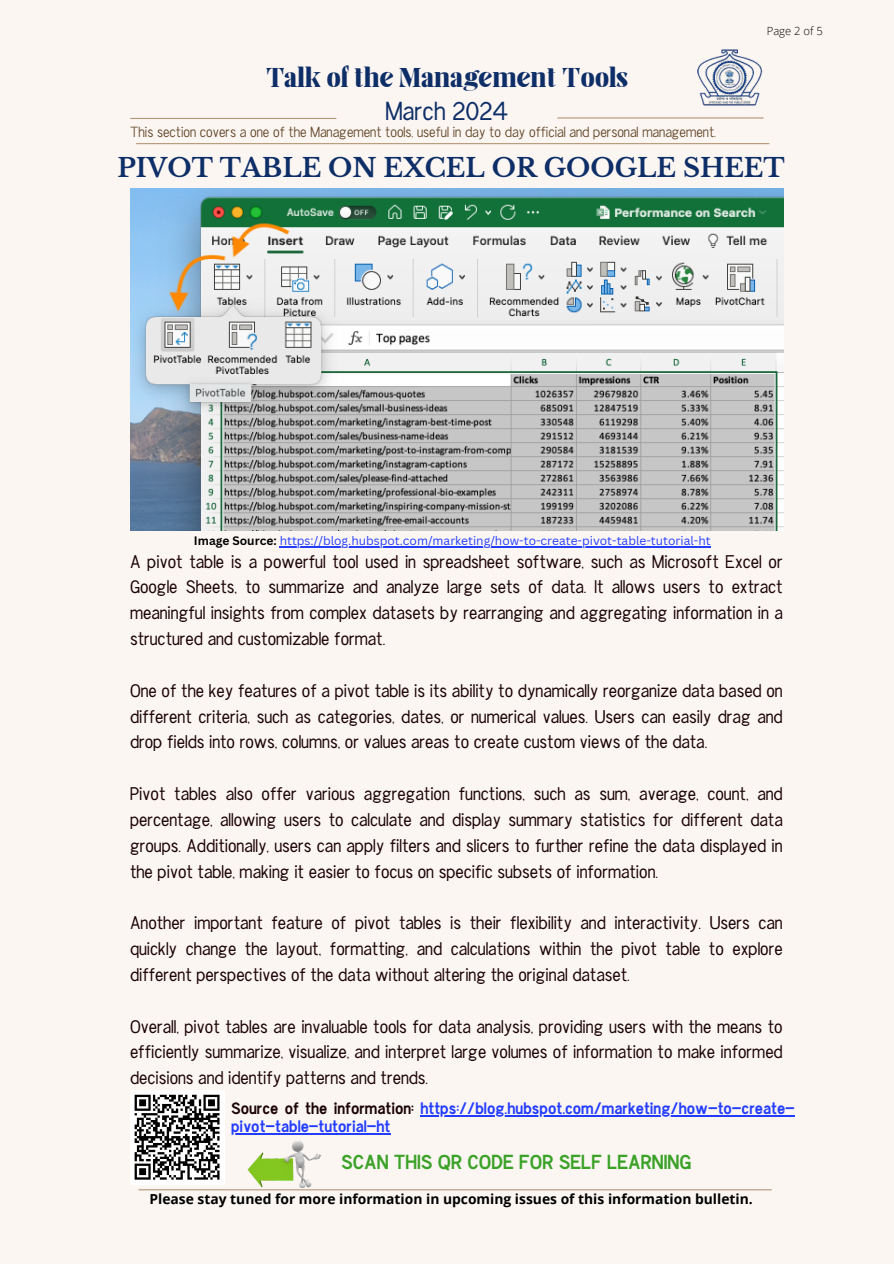
<style>
.page{position:relative;width:894px;height:1264px;background:#fff}
.page>*{position:absolute;margin:0;border:0;box-sizing:border-box;transform-origin:0 0}
.t1{font:26.55px "Chester Sans";color:#0d2e67}
.t2{font:26.25px "Elika Gorica";color:#0d2e67}
.t3{font:700 25.65px "Libre Baskerville";color:#0d2e67}
.t4{font:700 20.7px "Chester Sans";color:#3ba228}
.t5{font:18.75px/25.8px "Chester Sans";color:#1b0403;text-align:justify}
.t6{font:700 16.95px/18px "Chester Sans";color:#233dff}
.t7{font:300 15px "Chester Sans";color:#624728}
.t8{font:700 13.8px "Open Sans";color:#000}
.t9{font:12px "Canva Sans";color:#233dff}
.t10{font:300 11.25px "Open Sans";color:#000}
.s1{font-weight:700;color:#000}
.s2{color:#1b0403}
</style>
<div class="page">
<div style="left:0;top:0;width:893px;height:1263px;background:#fcf6f3"></div>
<hr style="left:557px;top:117px;width:206px;height:1px;background:#b39675">
<hr style="left:136px;top:143px;width:632px;height:1px;background:#b39675">
<img style="left:697px;top:49px;width:66px;height:57px">
<hr style="left:139px;top:1189px;width:632px;height:1px;background:#b39675">
<hr style="left:130px;top:118px;width:206px;height:1px;background:#b39675">
<img style="left:130px;top:188px;width:652px;height:342px">
<hr style="left:279px;top:546px;width:431px;height:1px;background:#233dff">
<div style="left:130px;top:1090px;width:94px;height:94px;background:#fff"></div>
<svg style="left:134px;top:1094px;width:86px;height:86px"></svg>
<img style="left:240px;top:1134px;width:85px;height:57px">
<hr style="left:420px;top:1115px;width:374px;height:1px;background:#233dff">
<hr style="left:231px;top:1133px;width:159px;height:1px;background:#233dff">
<h2 class="t2" style="left:265px;top:68px;width:363px">Talk of the Management Tools</h2>
<p class="t7" style="left:130px;top:125px;width:587px">This section covers a one of the Management tools, useful in day to day official and personal management.</p>
<h1 class="t1" style="left:385px;top:98px;width:124px">March 2024</h1>
<p class="t10" style="left:766px;top:23px;width:57px">Page 2 of 5</p>
<h3 class="t3" style="left:117px;top:152px;width:668px">PIVOT TABLE ON EXCEL OR GOOGLE SHEET</h3>
<p class="t9" style="left:194px;top:532px;width:518px"><span class="s1">Image Source:</span> https://blog.hubspot.com/marketing/how-to-create-pivot-table-tutorial-ht</p>
<p class="t5" style="left:130px;top:549px;width:654px">A pivot table is a powerful tool used in spreadsheet software, such as Microsoft Excel or Google Sheets, to summarize and analyze large sets of data. It allows users to extract meaningful insights from complex datasets by rearranging and aggregating information in a structured and customizable format.</p>
<p class="t5" style="left:130px;top:678px;width:654px">One of the key features of a pivot table is its ability to dynamically reorganize data based on different criteria, such as categories, dates, or numerical values. Users can easily drag and drop fields into rows, columns, or values areas to create custom views of the data.</p>
<p class="t5" style="left:130px;top:781px;width:654px">Pivot tables also offer various aggregation functions, such as sum, average, count, and percentage, allowing users to calculate and display summary statistics for different data groups. Additionally, users can apply filters and slicers to further refine the data displayed in the pivot table, making it easier to focus on specific subsets of information.</p>
<p class="t5" style="left:130px;top:910px;width:654px">Another important feature of pivot tables is their flexibility and interactivity. Users can quickly change the layout, formatting, and calculations within the pivot table to explore different perspectives of the data without altering the original dataset.</p>
<p class="t5" style="left:130px;top:1013px;width:654px">Overall, pivot tables are invaluable tools for data analysis, providing users with the means to efficiently summarize, visualize, and interpret large volumes of information to make informed decisions and identify patterns and trends.</p>
<p class="t6" style="left:231px;top:1099px;width:565px"><span class="s2">Source of the information:</span> https://blog.hubspot.com/marketing/how-to-create&shy;pivot-table-tutorial-ht</p>
<p class="t4" style="left:341px;top:1152px;width:352px">SCAN THIS QR CODE FOR SELF LEARNING</p>
<p class="t8" style="left:149px;top:1188px;width:604px">Please stay tuned for more information in upcoming issues of this information bulletin.</p>
</div>
